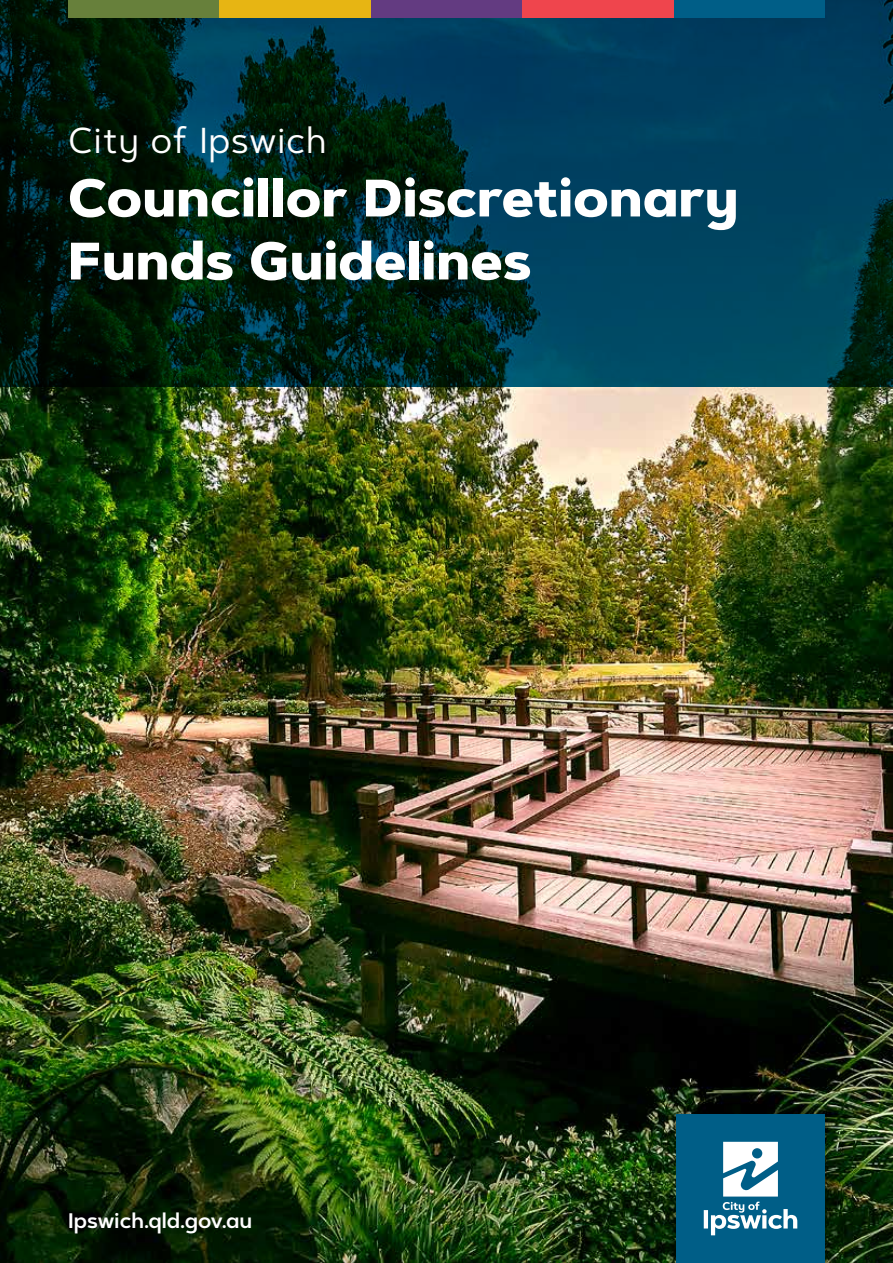
<style>
.page{position:relative;width:893px;height:1263px;background:#fff}
.page>*{position:absolute;margin:0;border:0;box-sizing:border-box;transform-origin:0 0}
.t1{font:800 52.5px/63px "Artegra Sans Alt";letter-spacing:.01em;color:#fff}
.t2{font:36px "Artegra Sans Alt";letter-spacing:.02em;color:#fff}
.t3{font:600 21px "Artegra Sans Alt";color:#fff}
</style>
<div class="page">
<img style="left:0;top:387px;width:893px;height:876px">
<svg style="left:0;top:0;width:893px;height:387px;background:#002f38"></svg>
<div style="left:665px;top:1103px;width:177px;height:160px;background:#000;opacity:.4"></div>
<div style="left:676px;top:1114px;width:149px;height:149px;background:#005e87"></div>
<svg style="left:704px;top:1142px;width:93px;height:93px"></svg>
<div style="left:674px;top:0;width:151px;height:17px;background:#005e87"></div>
<div style="left:68px;top:0;width:151px;height:17px;background:#67803b"></div>
<div style="left:371px;top:0;width:151px;height:17px;background:#633b81"></div>
<div style="left:219px;top:0;width:152px;height:17px;background:#e7b513"></div>
<div style="left:522px;top:0;width:152px;height:17px;background:#ef454d"></div>
<p class="t2" style="left:68px;top:116px;width:260px">City of Ipswich</p>
<p class="t1" style="left:68px;top:167px;width:672px">Councillor Discretionary<br>Funds Guidelines</p>
<p class="t3" style="left:68px;top:1205px;width:186px">Ipswich.qld.gov.au</p>
</div>
